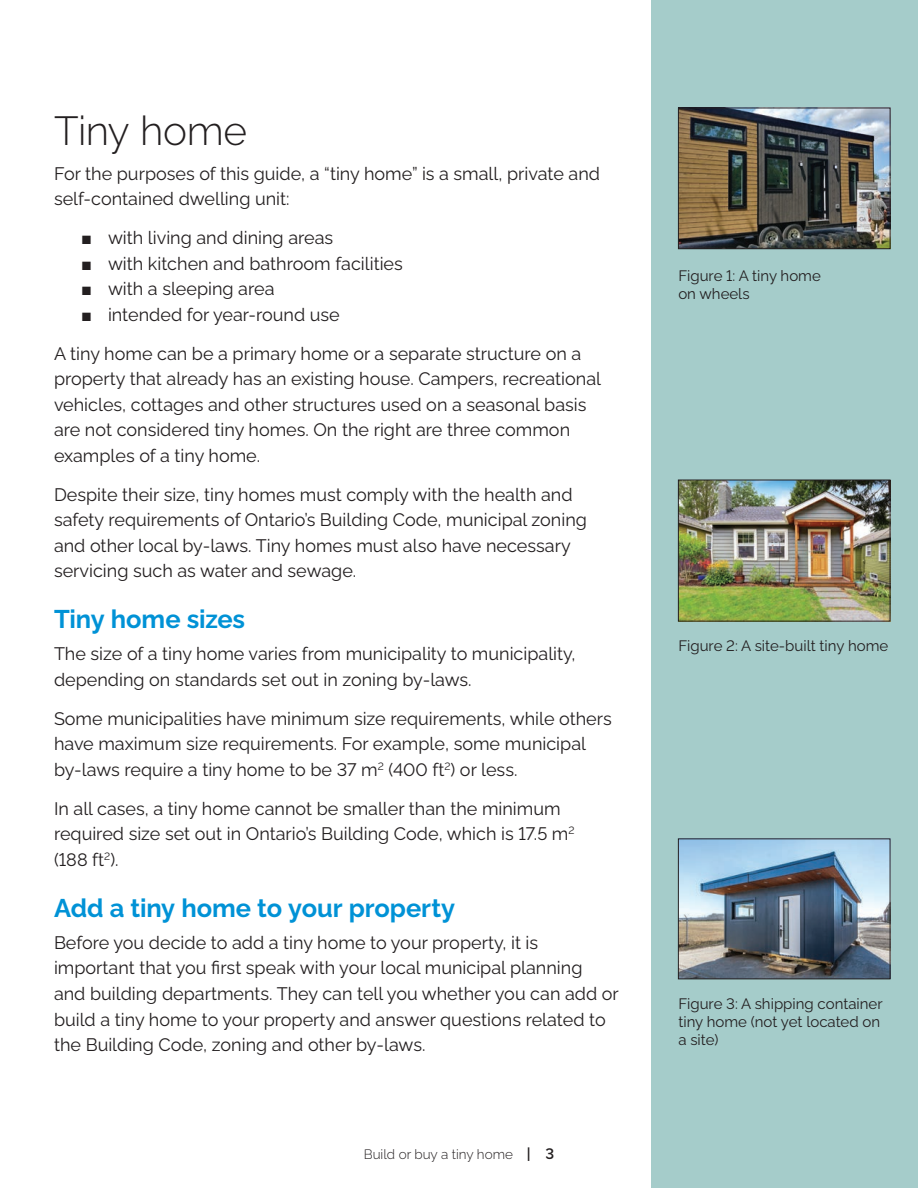
<style>
.page{position:relative;width:918px;height:1188px;background:#fff}
.page>*{position:absolute;margin:0;border:0;box-sizing:border-box;transform-origin:0 0}
.t1{font:300 40.5px "Algomabeta";letter-spacing:-.01em;color:#231f20}
.t2{font:700 25.5px "Algomabeta";letter-spacing:-.005em;color:#0092d6}
.t3{font:18px/25.5px "Algomabeta";color:#231f20}
.t4{font:15px/18px "Algomabeta";color:#231f20}
.t5{font:300 13.5px "Algomabeta";color:#231f20}
.s1{font-family:"Arial";font-weight:700}
.s2{font-weight:600;font-size:15px}
</style>
<div class="page">
<div style="left:652px;top:0;width:266px;height:1188px;background:#a5ccca"></div>
<img style="left:680px;top:110px;width:208px;height:137px">
<div style="left:678px;top:108px;width:212px;height:141px;border:1px solid #231f20"></div>
<img style="left:680px;top:482px;width:208px;height:138px">
<div style="left:678px;top:480px;width:212px;height:142px;border:1px solid #231f20"></div>
<img style="left:680px;top:840px;width:208px;height:137px">
<div style="left:678px;top:838px;width:212px;height:141px;border:1px solid #231f20"></div>
<h1 class="t1" style="left:54px;top:98px;width:195px">Tiny home</h1>
<p class="t3" style="left:54px;top:159px;width:548px">For the purposes of this guide, a “tiny home” is a small, private and self-contained dwelling unit:</p>
<p class="t3" style="left:81px;top:223px;width:254px"><span class="s1">■</span> with living and dining areas</p>
<p class="t3" style="left:81px;top:249px;width:323px"><span class="s1">■</span> with kitchen and bathroom facilities</p>
<p class="t3" style="left:81px;top:274px;width:195px"><span class="s1">■</span> with a sleeping area</p>
<p class="t3" style="left:81px;top:300px;width:260px"><span class="s1">■</span> intended for year-round use</p>
<p class="t3" style="left:54px;top:339px;width:549px">A tiny home can be a primary home or a separate structure on a property that already has an existing house. Campers, recreational vehicles, cottages and other structures used on a seasonal basis are not considered tiny homes. On the right are three common examples of a tiny home.</p>
<p class="t3" style="left:54px;top:480px;width:534px">Despite their size, tiny homes must comply with the health and safety requirements of Ontario’s Building Code, municipal zoning and other local by-laws. Tiny homes must also have necessary servicing such as water and sewage.</p>
<h2 class="t2" style="left:54px;top:599px;width:193px">Tiny home sizes</h2>
<p class="t3" style="left:54px;top:639px;width:523px">The size of a tiny home varies from municipality to municipality, depending on standards set out in zoning by-laws.</p>
<p class="t3" style="left:54px;top:704px;width:559px">Some municipalities have minimum size requirements, while others have maximum size requirements. For example, some municipal by-laws require a tiny home to be 37 m<sup>2</sup> (400 ft<sup>2</sup>) or less.</p>
<p class="t3" style="left:54px;top:794px;width:522px">In all cases, a tiny home cannot be smaller than the minimum required size set out in Ontario’s Building Code, which is 17.5 m<sup>2 </sup>(188 ft<sup>2</sup>).</p>
<h2 class="t2" style="left:54px;top:888px;width:403px">Add a tiny home to your property</h2>
<p class="t3" style="left:54px;top:928px;width:566px">Before you decide to add a tiny home to your property, it is important that you first speak with your local municipal planning<br>and building departments. They can tell you whether you can add or build a tiny home to your property and answer questions related to the Building Code, zoning and other by-laws.</p>
<p class="t5" style="left:364px;top:1144px;width:192px">Build or buy a tiny home <span class="s2">| 3</span></p>
<p class="t4" style="left:678px;top:265px;width:144px">Figure 1: A tiny home on wheels</p>
<p class="t4" style="left:678px;top:636px;width:211px">Figure 2: A site-built tiny home</p>
<p class="t4" style="left:678px;top:993px;width:206px">Figure 3: A shipping container tiny home (not yet located on a site)</p>
</div>
